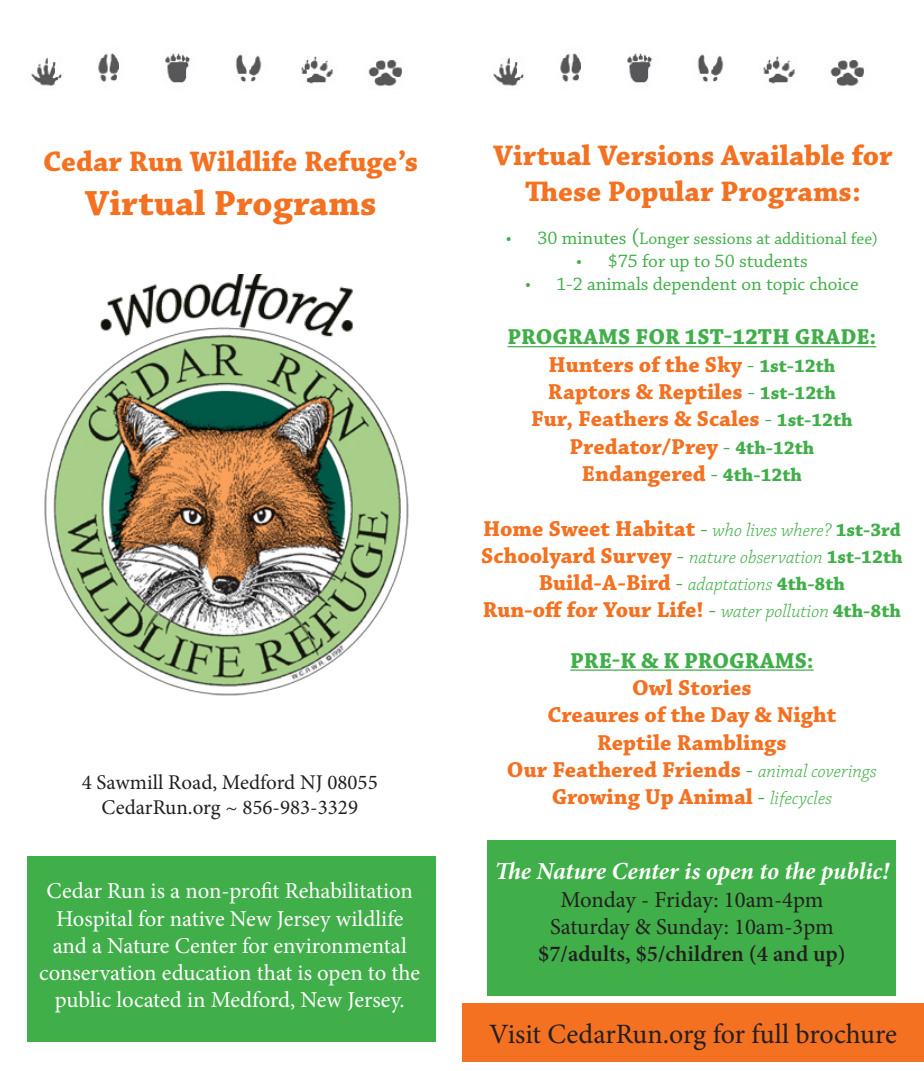
<style>
.page{position:relative;width:924px;height:1071px;background:#fff}
.page>*{position:absolute;margin:0;border:0;box-sizing:border-box;transform-origin:0 0}
.t1{font:700 36.75px "Chaparral Pro";color:#f37121}
.t2{font:700 29.75px/35.7px "Chaparral Pro";color:#f37121;text-align:center}
.t3{font:28px "Minion Pro";letter-spacing:-.005em;color:#231f20}
.t4{font:italic 700 24.5px "Minion Pro";letter-spacing:-.005em;color:#fff}
.t5{font:700 22.75px/27.3px "Chaparral Pro";color:#f37121;text-align:center}
.t6{font:22.75px/27.3px "Minion Pro";letter-spacing:-.005em;color:#fff;text-align:center}
.t7{font:600 22.75px/27.3px "Minion Pro";color:#231f20;text-align:center}
.t8{font:700 22.75px "Chaparral Pro";letter-spacing:.005em;color:#40ae49}
.t9{font:22.75px "Minion Pro";letter-spacing:-.005em;color:#231f20}
.t10{font:21px/25.2px "Minion Pro";color:#231f20;text-align:center}
.t11{font:19.25px "Chaparral Pro";color:#40ae49}
.t12{font:italic 300 19.25px "Chaparral Pro";color:#40ae49}
.t13{font:17.5px "Chaparral Pro";color:#40ae49}
.s1{font-size:19.25px}
.s2{font-size:22.75px}
.s3{font-weight:400;color:#40ae49}
.s4{font-size:19.25px;color:#40ae49}
.s5{font-weight:300;font-style:italic;font-size:19.25px;color:#40ae49}
.s6{font-weight:700;font-style:normal;font-size:22.75px;color:#f37121}
.s7{font-weight:400;font-style:normal;font-size:22.75px}
.s8{font-weight:700;font-style:normal}
.s9{font-weight:400}
</style>
<div class="page">
<div style="left:462px;top:1003px;width:462px;height:59px;background:#f37121"></div>
<img style="left:44px;top:274px;width:365px;height:422px">
<div style="left:27px;top:856px;width:408px;height:186px;background:#40ae49"></div>
<img style="left:31px;top:53px;width:371px;height:34px">
<img style="left:493px;top:53px;width:371px;height:34px">
<hr style="left:508px;top:346px;width:368px;height:1px;background:#40ae49">
<hr style="left:570px;top:669px;width:244px;height:2px;background:#40ae49">
<div style="left:488px;top:840px;width:408px;height:155px;background:#40ae49"></div>
<p class="t2" style="left:43px;top:145px;width:377px">Cedar Run Wildlife Refuge’s</p>
<p class="t1" style="left:85px;top:182px;width:293px">Virtual Programs</p>
<p class="t10" style="left:82px;top:769px;width:297px">4 Sawmill Road, Medford NJ 08055<br>CedarRun.org ~ 856-983-3329</p>
<p class="t6" style="left:39px;top:877px;width:383px">Cedar Run is a non-profit Rehabilitation Hospital for native New Jersey wildlife and a Nature Center for environmental conservation education that is open to the public located in Medford, New Jersey.</p>
<p class="t2" style="left:493px;top:139px;width:401px">Virtual Versions Available for<br>These Popular Programs:</p>
<p class="t13" style="left:506px;top:228px;width:373px"><span class="s1">• 30 minutes</span> <span class="s2">(</span>Longer sessions at additional fee)</p>
<p class="t11" style="left:576px;top:250px;width:233px">• $75 for up to 50 students</p>
<p class="t11" style="left:525px;top:273px;width:335px">• 1-2 animals dependent on topic choice</p>
<p class="t8" style="left:508px;top:324px;width:370px">PROGRAMS FOR 1ST-12TH GRADE:</p>
<p class="t5" style="left:531px;top:352px;width:323px">Hunters of the Sky <span class="s3">-</span> <span class="s4">1st-12th<br></span>Raptors &amp; Reptiles <span class="s3">-</span> <span class="s4">1st-12th<br></span>Fur, Feathers &amp; Scales <span class="s3">-</span> <span class="s4">1st-12th<br></span>Predator/Prey <span class="s3">-</span> <span class="s4">4th-12th</span></p>
<p class="t5" style="left:582px;top:461px;width:222px">Endangered <span class="s3">-</span> <span class="s4">4th-12th</span></p>
<p class="t5" style="left:483px;top:516px;width:419px">Home Sweet Habitat <span class="s3">-</span> <span class="s5">who lives where?</span> <span class="s4">1st-3rd</span></p>
<p class="t12" style="left:481px;top:546px;width:423px"><span class="s6">Schoolyard Survey</span> <span class="s7">-</span> nature observation <span class="s8">1st-12th</span></p>
<p class="t5" style="left:483px;top:570px;width:420px">Build-A-Bird <span class="s3">-</span> <span class="s5">adaptations</span> <span class="s4">4th-8th<br></span>Run-off for Your Life! <span class="s3">-</span> <span class="s5">water pollution</span> <span class="s4">4th-8th</span></p>
<p class="t8" style="left:570px;top:647px;width:245px">PRE-K &amp; K PROGRAMS:</p>
<p class="t5" style="left:632px;top:675px;width:121px">Owl Stories</p>
<p class="t5" style="left:547px;top:702px;width:291px">Creaures of the Day &amp; Night</p>
<p class="t5" style="left:597px;top:730px;width:191px">Reptile Ramblings</p>
<p class="t5" style="left:507px;top:757px;width:372px">Our Feathered Friends <span class="s3">-</span> <span class="s5">animal coverings</span></p>
<p class="t5" style="left:552px;top:784px;width:282px">Growing Up Animal <span class="s3">-</span> <span class="s5">lifecycles</span></p>
<p class="t4" style="left:495px;top:854px;width:396px">The Nature Center is open to the public!</p>
<p class="t9" style="left:560px;top:884px;width:264px">Monday - Friday: 10am-4pm</p>
<p class="t7" style="left:538px;top:913px;width:309px"><span class="s9">Saturday &amp; Sunday: 10am-3pm </span>$7/adults, $5/children (4 and up)</p>
<p class="t3" style="left:489px;top:1015px;width:409px">Visit CedarRun.org for full brochure</p>
</div>
